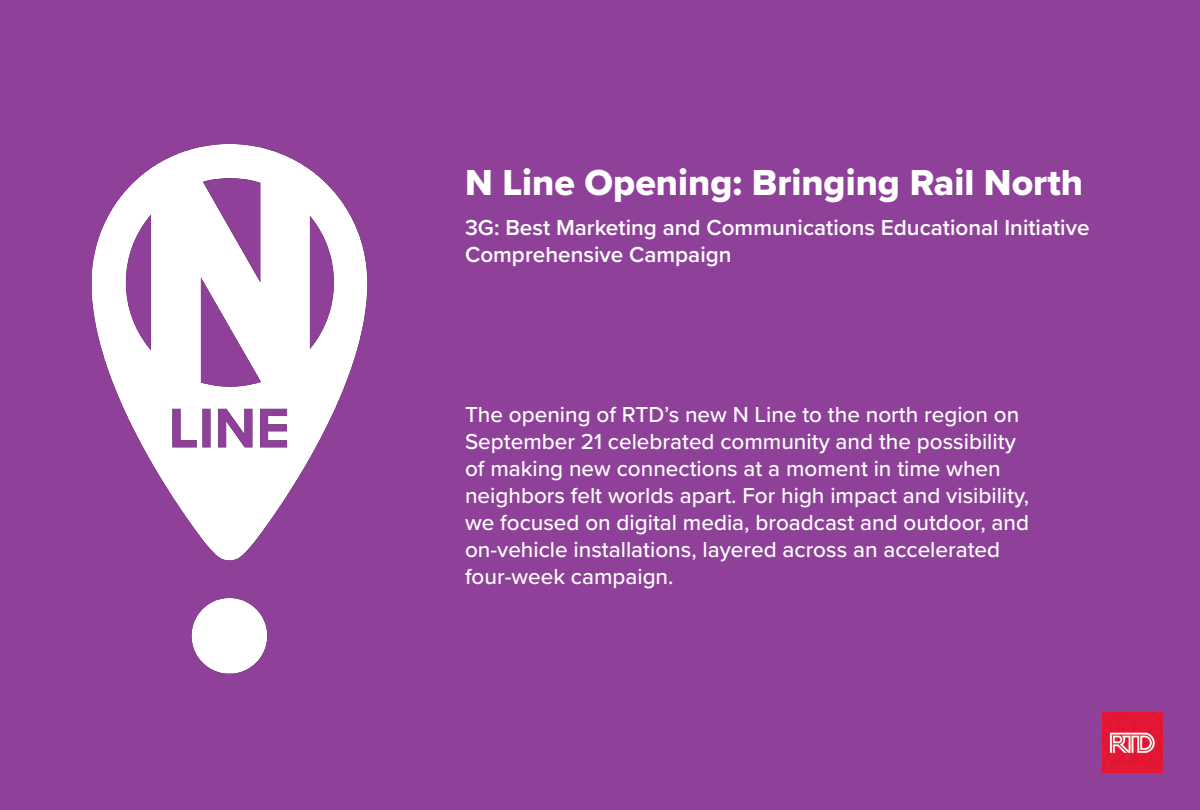
<style>
.page{position:relative;width:1200px;height:810px;background:#8f4199}
.page>*{position:absolute;margin:0;border:0;box-sizing:border-box;transform-origin:0 0}
.t1{font:37.5px "Proxima Nova Extrabld";color:#fff}
.t2{font:500 22.5px/27px "Proxima Nova";color:#fff}
.t3{font:600 22.5px/27px "Proxima Nova";color:#fff}
</style>
<div class="page">
<img style="left:91px;top:144px;width:277px;height:530px">
<img style="left:1102px;top:712px;width:60px;height:61px">
<h1 class="t1" style="left:465px;top:154px;width:620px">N Line Opening: Bringing Rail North</h1>
<p class="t3" style="left:465px;top:213px;width:626px">3G: Best Marketing and Communications Educational Initiative<br>Comprehensive Campaign</p>
<p class="t2" style="left:465px;top:400px;width:566px">The opening of RTD’s new N Line to the north region on September 21 celebrated community and the possibility of making new connections at a moment in time when neighbors felt worlds apart. For high impact and visibility, we focused on digital media, broadcast and outdoor, and on-vehicle installations, layered across an accelerated four-week campaign.</p>
</div>
